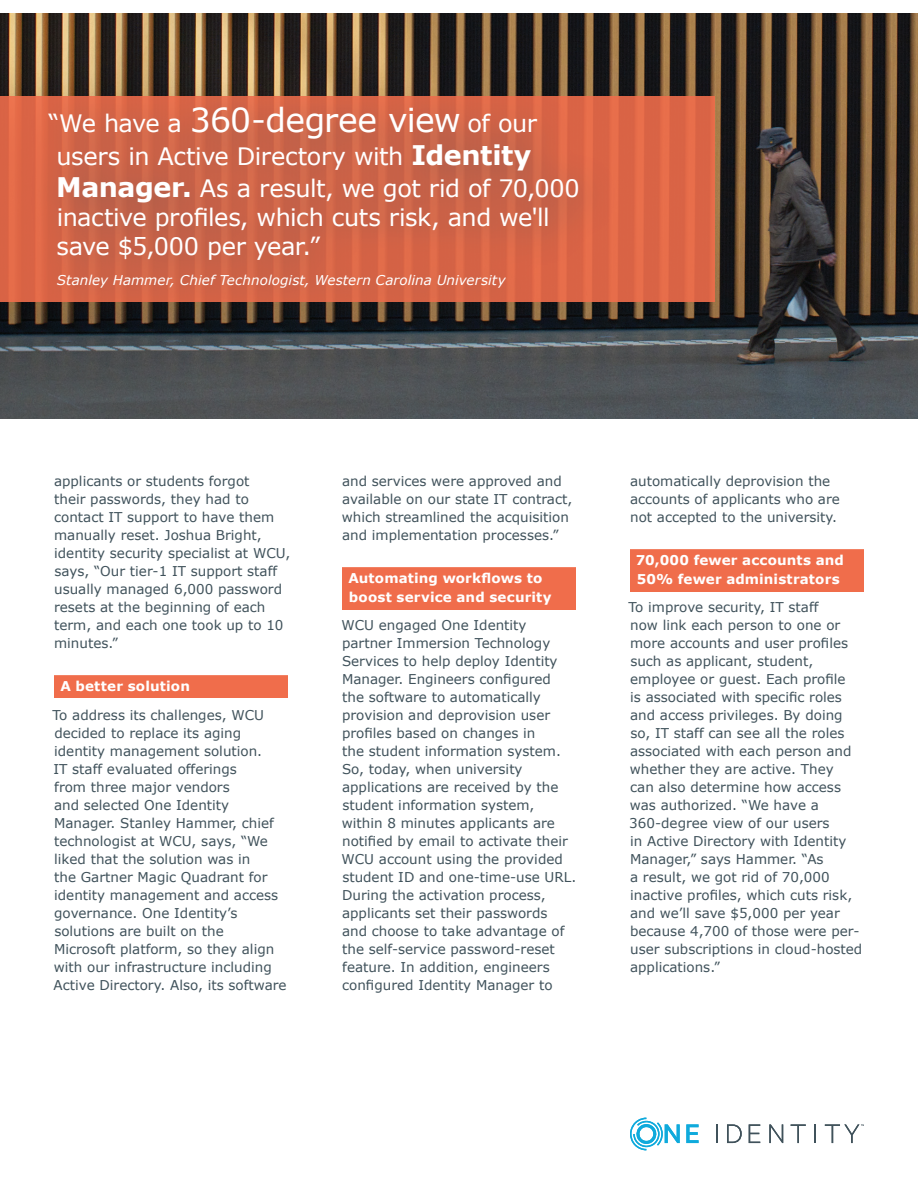
<style>
.page{position:relative;width:918px;height:1188px;background:#fff}
.page>*{position:absolute;margin:0;border:0;box-sizing:border-box;transform-origin:0 0}
.t1{font:33px "Verdana";letter-spacing:-.02em;color:#fff}
.t2{font:24px/32.4px "Verdana";letter-spacing:-.015em;color:#fff}
.t3{font:13.5px/18px "Verdana";color:#40525b}
.t4{font:700 13.5px/19.5px "Verdana";letter-spacing:.01em;color:#fff}
.t5{font:italic 13.5px "Verdana";letter-spacing:.005em;color:#fff}
.s1{font-size:24px}
.s2{font-weight:700;font-size:27px}
</style>
<div class="page">
<svg style="left:686px;top:1124px;width:13px;height:19px"></svg>
<svg style="left:716px;top:1124px;width:2px;height:19px"></svg>
<svg style="left:727px;top:1124px;width:15px;height:19px"></svg>
<svg style="left:749px;top:1124px;width:11px;height:19px"></svg>
<svg style="left:769px;top:1124px;width:14px;height:19px"></svg>
<svg style="left:791px;top:1124px;width:15px;height:19px"></svg>
<svg style="left:815px;top:1124px;width:1px;height:19px"></svg>
<svg style="left:630px;top:1118px;width:50px;height:32px"></svg>
<svg style="left:825px;top:1124px;width:39px;height:19px"></svg>
<img style="left:0;top:14px;width:918px;height:404px">
<div style="left:0;top:97px;width:716px;height:205px;background:linear-gradient(to bottom,#de6747,#de6647)"></div>
<div style="left:54px;top:675px;width:234px;height:23px;background:#f06d4b"></div>
<div style="left:342px;top:573px;width:234px;height:37px;background:#f06d4b"></div>
<div style="left:342px;top:567px;width:234px;height:23px;background:#f06d4b"></div>
<div style="left:630px;top:555px;width:234px;height:37px;background:#f06d4b"></div>
<div style="left:630px;top:549px;width:234px;height:23px;background:#f06d4b"></div>
<div style="left:24px;top:78px;width:596px;height:251px;background:#40525b;opacity:.75"></div>
<h1 class="t1" style="left:49px;top:98px;width:490px"><span class="s1">“We have a</span> 360-degree view <span class="s1">of our</span></h1>
<h2 class="t2" style="left:56px;top:140px;width:525px">users in Active Directory with <span class="s2">Identity<br>Manager.</span> As a result, we got rid of 70,000</h2>
<h2 class="t2" style="left:56px;top:203px;width:495px;line-height:28.8px">inactive profiles, which cuts risk, and we'll save $5,000 per year.”</h2>
<p class="t5" style="left:57px;top:271px;width:450px">Stanley Hammer, Chief Technologist, Western Carolina University</p>
<p class="t3" style="left:54px;top:472px;width:238px">applicants or students forgot<br>their passwords, they had to contact IT support to have them manually reset. Joshua Bright, identity security specialist at WCU, says, “Our tier-1 IT support staff usually managed 6,000 password resets at the beginning of each term, and each one took up to 10 minutes.”</p>
<p class="t4" style="left:60px;top:676px;width:131px">A better solution</p>
<p class="t3" style="left:52px;top:706px;width:236px">To address its challenges, WCU decided to replace its aging identity management solution.<br>IT staff evaluated offerings<br>from three major vendors<br>and selected One Identity<br>Manager. Stanley Hammer, chief technologist at WCU, says, “We liked that the solution was in<br>the Gartner Magic Quadrant for identity management and access governance. One Identity’s solutions are built on the<br>Microsoft platform, so they align with our infrastructure including<br>Active Directory. Also, its software</p>
<p class="t3" style="left:342px;top:472px;width:232px">and services were approved and available on our state IT contract, which streamlined the acquisition and implementation processes.”</p>
<p class="t4" style="left:348px;top:568px;width:205px">Automating workflows to boost service and security</p>
<p class="t3" style="left:341px;top:616px;width:236px">WCU engaged One Identity partner Immersion Technology<br>Services to help deploy Identity<br>Manager. Engineers configured<br>the software to automatically provision and deprovision user profiles based on changes in<br>the student information system.<br>So, today, when university applications are received by the student information system, within 8 minutes applicants are notified by email to activate their<br>WCU account using the provided student ID and one-time-use URL.<br>During the activation process, applicants set their passwords<br>and choose to take advantage of the self-service password-reset feature. In addition, engineers configured Identity Manager to</p>
<p class="t3" style="left:630px;top:472px;width:211px">automatically deprovision the accounts of applicants who are not accepted to the university.</p>
<p class="t4" style="left:636px;top:550px;width:210px">70,000 fewer accounts and<br>50% fewer administrators</p>
<p class="t3" style="left:628px;top:598px;width:235px">To improve security, IT staff<br>now link each person to one or more accounts and user profiles such as applicant, student, employee or guest. Each profile<br>is associated with specific roles and access privileges. By doing so, IT staff can see all the roles associated with each person and whether they are active. They<br>can also determine how access was authorized. “We have a<br>360-degree view of our users<br>in Active Directory with Identity<br>Manager,” says Hammer. “As<br>a result, we got rid of 70,000 inactive profiles, which cuts risk, and we’ll save $5,000 per year because 4,700 of those were per&shy;user subscriptions in cloud-hosted applications.”</p>
</div>
